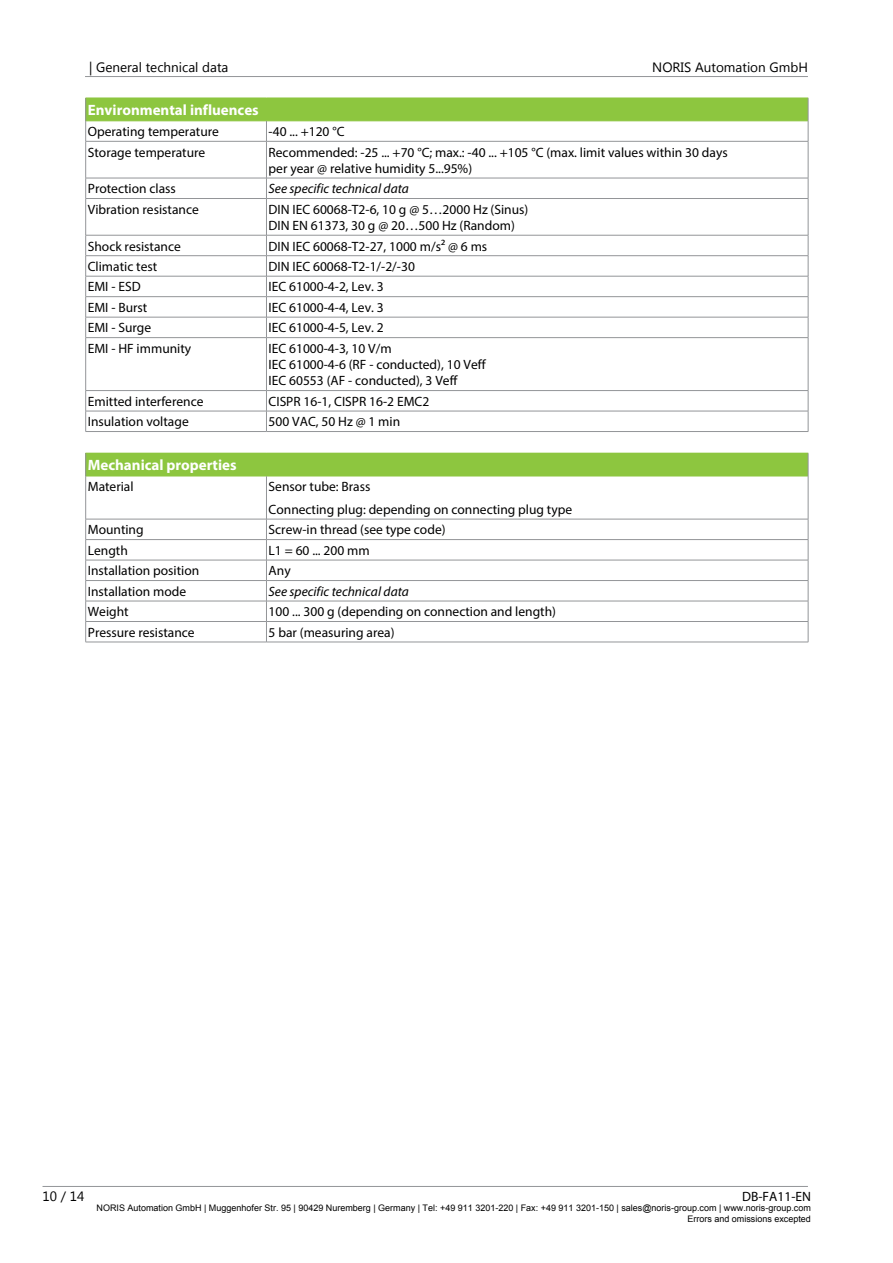
<style>
.page{position:relative;width:893px;height:1263px;background:#fff}
.page>*{position:absolute;margin:0;border:0;box-sizing:border-box;transform-origin:0 0}
.t1{font:700 15px "Myriad Pro";color:#fff}
.t2{font:13.5px/16.2px "Myriad Pro";color:#000}
.t3{font:italic 13.5px "Myriad Pro";color:#000}
.t4{font:13.5px "Segoe UI";color:#000}
.t5{font:9px/10.4px "Arial";color:#000;text-align:right}
</style>
<div class="page">
<hr style="left:85px;top:76px;width:723px;height:1px;background:#939598">
<hr style="left:43px;top:1186px;width:765px;height:1px;background:#939598">
<div style="left:86px;top:98px;width:722px;height:23px;background:#8dc63f"></div>
<svg style="left:86px;top:122px;width:722px;height:309px"></svg>
<hr style="left:86px;top:121px;width:180px;height:1px;background:#8dc63f">
<hr style="left:266px;top:121px;width:542px;height:1px;background:#8dc63f">
<svg style="left:85px;top:98px;width:1px;height:43px"></svg>
<svg style="left:266px;top:121px;width:1px;height:20px"></svg>
<svg style="left:808px;top:98px;width:1px;height:43px"></svg>
<hr style="left:85px;top:141px;width:181px;height:1px;background:#939598">
<hr style="left:85px;top:141px;width:1px;height:37px;background:#939598">
<hr style="left:266px;top:141px;width:542px;height:1px;background:#939598">
<hr style="left:266px;top:141px;width:1px;height:37px;background:#939598">
<hr style="left:808px;top:141px;width:1px;height:37px;background:#939598">
<hr style="left:85px;top:178px;width:181px;height:1px;background:#939598">
<svg style="left:85px;top:178px;width:1px;height:20px"></svg>
<hr style="left:266px;top:178px;width:542px;height:1px;background:#939598">
<svg style="left:266px;top:178px;width:1px;height:20px"></svg>
<svg style="left:808px;top:178px;width:1px;height:20px"></svg>
<hr style="left:85px;top:198px;width:181px;height:1px;background:#939598">
<hr style="left:85px;top:199px;width:1px;height:36px;background:#939598">
<hr style="left:266px;top:198px;width:542px;height:1px;background:#939598">
<hr style="left:266px;top:199px;width:1px;height:36px;background:#939598">
<hr style="left:808px;top:199px;width:1px;height:36px;background:#939598">
<hr style="left:85px;top:235px;width:181px;height:1px;background:#939598">
<hr style="left:266px;top:235px;width:542px;height:1px;background:#939598">
<hr style="left:85px;top:255px;width:181px;height:1px;background:#939598">
<hr style="left:266px;top:255px;width:542px;height:1px;background:#939598">
<hr style="left:85px;top:276px;width:181px;height:1px;background:#939598">
<hr style="left:266px;top:276px;width:542px;height:1px;background:#939598">
<hr style="left:85px;top:296px;width:181px;height:1px;background:#939598">
<hr style="left:266px;top:296px;width:542px;height:1px;background:#939598">
<hr style="left:85px;top:317px;width:181px;height:1px;background:#939598">
<svg style="left:85px;top:235px;width:1px;height:102px"></svg>
<hr style="left:266px;top:317px;width:542px;height:1px;background:#939598">
<svg style="left:266px;top:235px;width:1px;height:102px"></svg>
<svg style="left:808px;top:235px;width:1px;height:102px"></svg>
<hr style="left:85px;top:337px;width:181px;height:1px;background:#939598">
<hr style="left:85px;top:338px;width:1px;height:52px;background:#939598">
<hr style="left:266px;top:337px;width:542px;height:1px;background:#939598">
<hr style="left:266px;top:338px;width:1px;height:52px;background:#939598">
<hr style="left:808px;top:338px;width:1px;height:52px;background:#939598">
<hr style="left:85px;top:390px;width:181px;height:1px;background:#939598">
<hr style="left:266px;top:390px;width:542px;height:1px;background:#939598">
<hr style="left:85px;top:411px;width:181px;height:1px;background:#939598">
<svg style="left:85px;top:391px;width:1px;height:40px"></svg>
<hr style="left:266px;top:411px;width:542px;height:1px;background:#939598">
<svg style="left:266px;top:391px;width:1px;height:40px"></svg>
<svg style="left:808px;top:391px;width:1px;height:40px"></svg>
<hr style="left:85px;top:431px;width:181px;height:1px;background:#939598">
<hr style="left:266px;top:431px;width:542px;height:1px;background:#939598">
<div style="left:86px;top:453px;width:722px;height:23px;background:#8dc63f"></div>
<svg style="left:86px;top:477px;width:722px;height:165px"></svg>
<hr style="left:86px;top:476px;width:180px;height:1px;background:#8dc63f">
<hr style="left:266px;top:476px;width:542px;height:1px;background:#8dc63f">
<svg style="left:85px;top:453px;width:1px;height:23px"></svg>
<svg style="left:808px;top:453px;width:1px;height:23px"></svg>
<hr style="left:85px;top:476px;width:1px;height:43px;background:#939598">
<hr style="left:266px;top:476px;width:1px;height:43px;background:#939598">
<hr style="left:808px;top:476px;width:1px;height:43px;background:#939598">
<hr style="left:85px;top:519px;width:181px;height:1px;background:#939598">
<hr style="left:266px;top:519px;width:542px;height:1px;background:#939598">
<hr style="left:85px;top:539px;width:181px;height:1px;background:#939598">
<hr style="left:266px;top:539px;width:542px;height:1px;background:#939598">
<hr style="left:85px;top:560px;width:181px;height:1px;background:#939598">
<hr style="left:266px;top:560px;width:542px;height:1px;background:#939598">
<hr style="left:85px;top:580px;width:181px;height:1px;background:#939598">
<hr style="left:266px;top:580px;width:542px;height:1px;background:#939598">
<hr style="left:85px;top:601px;width:181px;height:1px;background:#939598">
<hr style="left:266px;top:601px;width:542px;height:1px;background:#939598">
<hr style="left:85px;top:621px;width:181px;height:1px;background:#939598">
<svg style="left:85px;top:519px;width:1px;height:123px"></svg>
<hr style="left:266px;top:621px;width:542px;height:1px;background:#939598">
<svg style="left:266px;top:519px;width:1px;height:123px"></svg>
<svg style="left:808px;top:519px;width:1px;height:123px"></svg>
<hr style="left:85px;top:642px;width:181px;height:1px;background:#939598">
<hr style="left:266px;top:642px;width:542px;height:1px;background:#939598">
<p class="t4" style="left:89px;top:58px;width:141px">| General technical data</p>
<p class="t4" style="left:652px;top:58px;width:157px">NORIS Automation GmbH</p>
<p class="t1" style="left:88px;top:100px;width:172px">Environmental influences</p>
<p class="t2" style="left:88px;top:123px;width:133px">Operating temperature</p>
<p class="t2" style="left:269px;top:123px;width:77px">-40 ... +120 °C</p>
<p class="t2" style="left:88px;top:144px;width:119px">Storage temperature</p>
<p class="t2" style="left:269px;top:144px;width:461px">Recommended: -25 ... +70 °C; max.: -40 ... +105 °C (max. limit values within 30 days per year @ relative humidity 5...95%)</p>
<p class="t2" style="left:88px;top:180px;width:90px">Protection class</p>
<p class="t3" style="left:269px;top:180px;width:142px">See specific technical data</p>
<p class="t2" style="left:88px;top:201px;width:112px">Vibration resistance</p>
<p class="t2" style="left:269px;top:201px;width:261px">DIN IEC 60068-T2-6, 10 g @ 5…2000 Hz (Sinus)<br>DIN EN 61373, 30 g @ 20…500 Hz (Random)</p>
<p class="t2" style="left:88px;top:238px;width:95px">Shock resistance</p>
<p class="t2" style="left:269px;top:238px;width:220px">DIN IEC 60068-T2-27, 1000 m/s² @ 6 ms</p>
<p class="t2" style="left:88px;top:258px;width:71px">Climatic test</p>
<p class="t2" style="left:269px;top:258px;width:148px">DIN IEC 60068-T2-1/-2/-30</p>
<p class="t2" style="left:88px;top:279px;width:54px">EMI - ESD</p>
<p class="t2" style="left:269px;top:279px;width:117px">IEC 61000-4-2, Lev. 3</p>
<p class="t2" style="left:88px;top:299px;width:61px">EMI - Burst</p>
<p class="t2" style="left:269px;top:299px;width:117px">IEC 61000-4-4, Lev. 3</p>
<p class="t2" style="left:88px;top:320px;width:65px">EMI - Surge</p>
<p class="t2" style="left:269px;top:320px;width:117px">IEC 61000-4-5, Lev. 2</p>
<p class="t2" style="left:88px;top:340px;width:105px">EMI - HF immunity</p>
<p class="t2" style="left:269px;top:340px;width:219px">IEC 61000-4-3, 10 V/m<br>IEC 61000-4-6 (RF - conducted), 10 Veff<br>IEC 60553 (AF - conducted), 3 Veff</p>
<p class="t2" style="left:88px;top:393px;width:117px">Emitted interference</p>
<p class="t2" style="left:269px;top:393px;width:162px">CISPR 16-1, CISPR 16-2 EMC2</p>
<p class="t2" style="left:88px;top:413px;width:102px">Insulation voltage</p>
<p class="t2" style="left:269px;top:413px;width:133px">500 VAC, 50 Hz @ 1 min</p>
<p class="t1" style="left:88px;top:455px;width:150px">Mechanical properties</p>
<p class="t2" style="left:88px;top:478px;width:47px">Material</p>
<p class="t2" style="left:269px;top:475px;width:305px;line-height:22.6px">Sensor tube: Brass<br>Connecting plug: depending on connecting plug type</p>
<p class="t2" style="left:88px;top:521px;width:57px">Mounting</p>
<p class="t2" style="left:269px;top:521px;width:178px">Screw-in thread (see type code)</p>
<p class="t2" style="left:88px;top:542px;width:42px">Length</p>
<p class="t2" style="left:269px;top:542px;width:103px">L1 = 60 ... 200 mm</p>
<p class="t2" style="left:88px;top:562px;width:113px">Installation position</p>
<p class="t2" style="left:269px;top:562px;width:24px">Any</p>
<p class="t2" style="left:88px;top:583px;width:100px">Installation mode</p>
<p class="t3" style="left:269px;top:583px;width:142px">See specific technical data</p>
<p class="t2" style="left:88px;top:603px;width:42px">Weight</p>
<p class="t2" style="left:269px;top:603px;width:289px">100 ... 300 g (depending on connection and length)</p>
<p class="t2" style="left:88px;top:624px;width:108px">Pressure resistance</p>
<p class="t2" style="left:269px;top:624px;width:127px">5 bar (measuring area)</p>
<p class="t4" style="left:43px;top:1186px;width:43px">10 / 14</p>
<p class="t2" style="left:742px;top:1188px;width:70px">DB-FA11-EN</p>
<p class="t5" style="left:97px;top:1203px;width:716px">NORIS Automation GmbH | Muggenhofer Str. 95 | 90429 Nuremberg | Germany | Tel: +49 911 3201-220 | Fax: +49 911 3201-150 | sales@noris-group.com | www.noris-group.com<br>Errors and omissions excepted</p>
</div>
